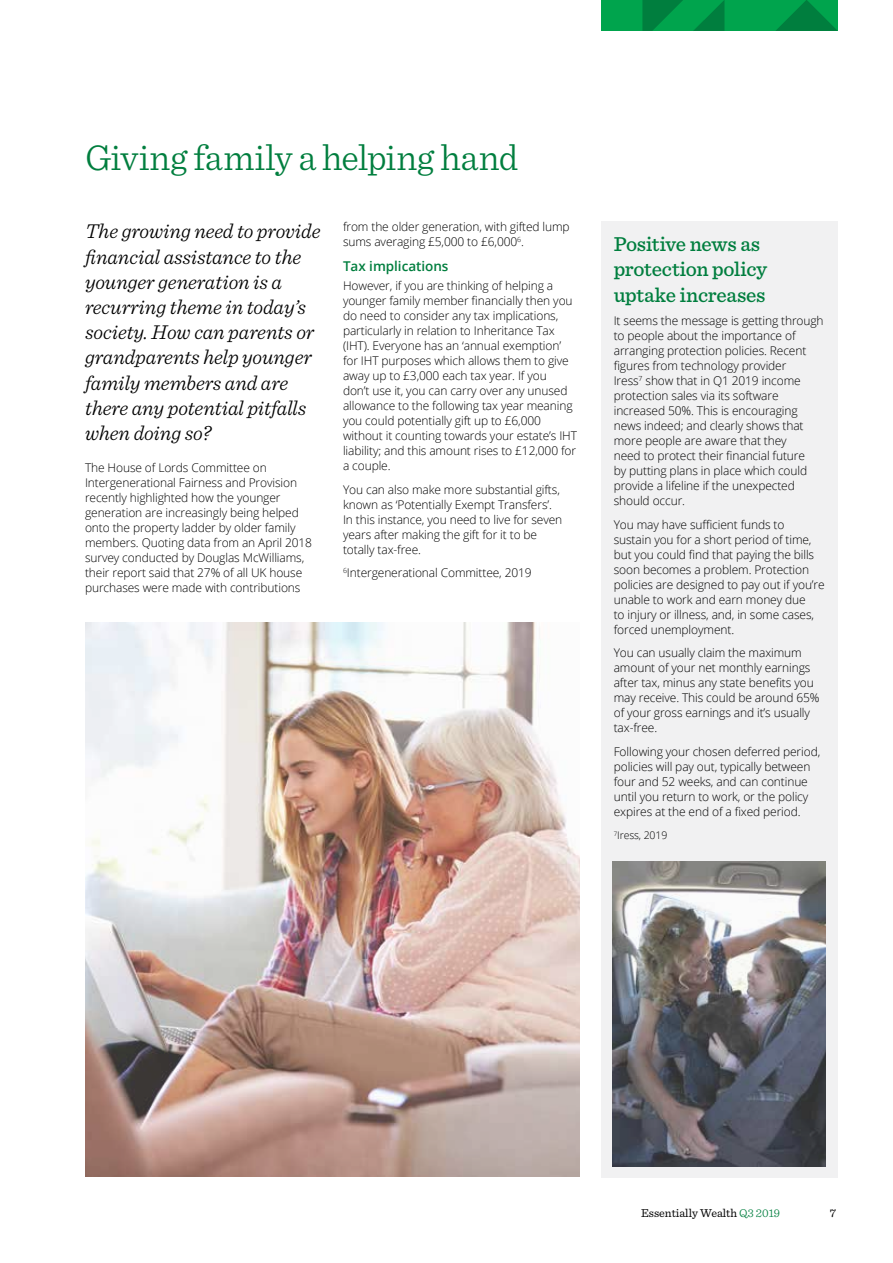
<style>
.page{position:relative;width:893px;height:1263px;background:#fff}
.page>*{position:absolute;margin:0;border:0;box-sizing:border-box;transform-origin:0 0}
.t1{font:300 37.5px "Sentinel";letter-spacing:-.01em;color:#007e3e}
.t2{font:italic 300 21px/25.2px "Sentinel";letter-spacing:-.005em;color:#000}
.t3{font:500 21px/25.2px "Sentinel";letter-spacing:-.01em;color:#007e3e}
.t4{font:600 13.5px "Open Sans";letter-spacing:-.005em;color:#007e3e}
.t5{font:300 12px/15px "Open Sans";letter-spacing:-.01em;color:#000}
.t6{font:12px "Sentinel";color:#000}
.t7{font:300 10.5px "Open Sans";letter-spacing:-.01em;color:#000}
.s1{font-weight:300;color:#007e3e}
</style>
<div class="page">
<div style="left:601px;top:0;width:237px;height:31px;background:#00a44d"></div>
<svg style="left:693px;top:0;width:31px;height:31px"></svg>
<svg style="left:776px;top:0;width:62px;height:31px"></svg>
<svg style="left:642px;top:0;width:41px;height:31px"></svg>
<img style="left:85px;top:622px;width:495px;height:555px">
<div style="left:601px;top:222px;width:237px;height:956px;background:#f1f1f2"></div>
<img style="left:613px;top:861px;width:213px;height:305px">
<h1 class="t1" style="left:85px;top:130px;width:435px">Giving family a helping hand</h1>
<h2 class="t2" style="left:85px;top:217px;width:237px">The growing need to provide financial assistance to the younger generation is a recurring theme in today’s society. How can parents or grandparents help younger family members and are there any potential pitfalls when doing so?</h2>
<p class="t5" style="left:85px;top:460px;width:229px">The House of Lords Committee on Intergenerational Fairness and Provision recently highlighted how the younger generation are increasingly being helped onto the property ladder by older family members. Quoting data from an April 2018 survey conducted by Douglas McWilliams, their report said that 27% of all UK house purchases were made with contributions</p>
<p class="t5" style="left:343px;top:219px;width:228px">from the older generation, with gifted lump sums averaging £5,000 to £6,000<sup>6</sup>.</p>
<p class="t4" style="left:343px;top:257px;width:107px">Tax implications</p>
<p class="t5" style="left:343px;top:278px;width:235px">However, if you are thinking of helping a younger family member financially then you do need to consider any tax implications, particularly in relation to Inheritance Tax (IHT). Everyone has an ‘annual exemption’ for IHT purposes which allows them to give away up to £3,000 each tax year. If you<br>don’t use it, you can carry over any unused allowance to the following tax year meaning you could potentially gift up to £6,000 without it counting towards your estate’s IHT liability; and this amount rises to £12,000 for a couple.</p>
<p class="t5" style="left:343px;top:481px;width:221px">You can also make more substantial gifts, known as ‘Potentially Exempt Transfers’.<br>In this instance, you need to live for seven years after making the gift for it to be totally tax-free.</p>
<p class="t5" style="left:343px;top:565px;width:190px"><sup>6</sup>Intergenerational Committee, 2019</p>
<h2 class="t3" style="left:614px;top:230px;width:155px">Positive news as protection policy uptake increases</h2>
<p class="t5" style="left:614px;top:313px;width:211px">It seems the message is getting through to people about the importance of arranging protection policies. Recent figures from technology provider<br>Iress<sup>7</sup> show that in Q1 2019 income protection sales via its software increased 50%. This is encouraging news indeed; and clearly shows that more people are aware that they<br>need to protect their financial future<br>by putting plans in place which could provide a lifeline if the unexpected should occur.</p>
<p class="t5" style="left:614px;top:516px;width:212px">You may have sufficient funds to sustain you for a short period of time, but you could find that paying the bills soon becomes a problem. Protection policies are designed to pay out if you’re unable to work and earn money due<br>to injury or illness, and, in some cases, forced unemployment.</p>
<p class="t5" style="left:614px;top:645px;width:207px">You can usually claim the maximum amount of your net monthly earnings after tax, minus any state benefits you may receive. This could be around 65% of your gross earnings and it’s usually tax-free.</p>
<p class="t5" style="left:614px;top:743px;width:208px">Following your chosen deferred period, policies will pay out, typically between four and 52 weeks, and can continue until you return to work, or the policy expires at the end of a fixed period.</p>
<p class="t7" style="left:614px;top:828px;width:55px"><sup>7</sup>Iress, 2019</p>
<p class="t6" style="left:641px;top:1204px;width:141px">Essentially Wealth <span class="s1">Q3 2019</span></p>
<p class="t6" style="left:830px;top:1204px;width:8px">7</p>
</div>
